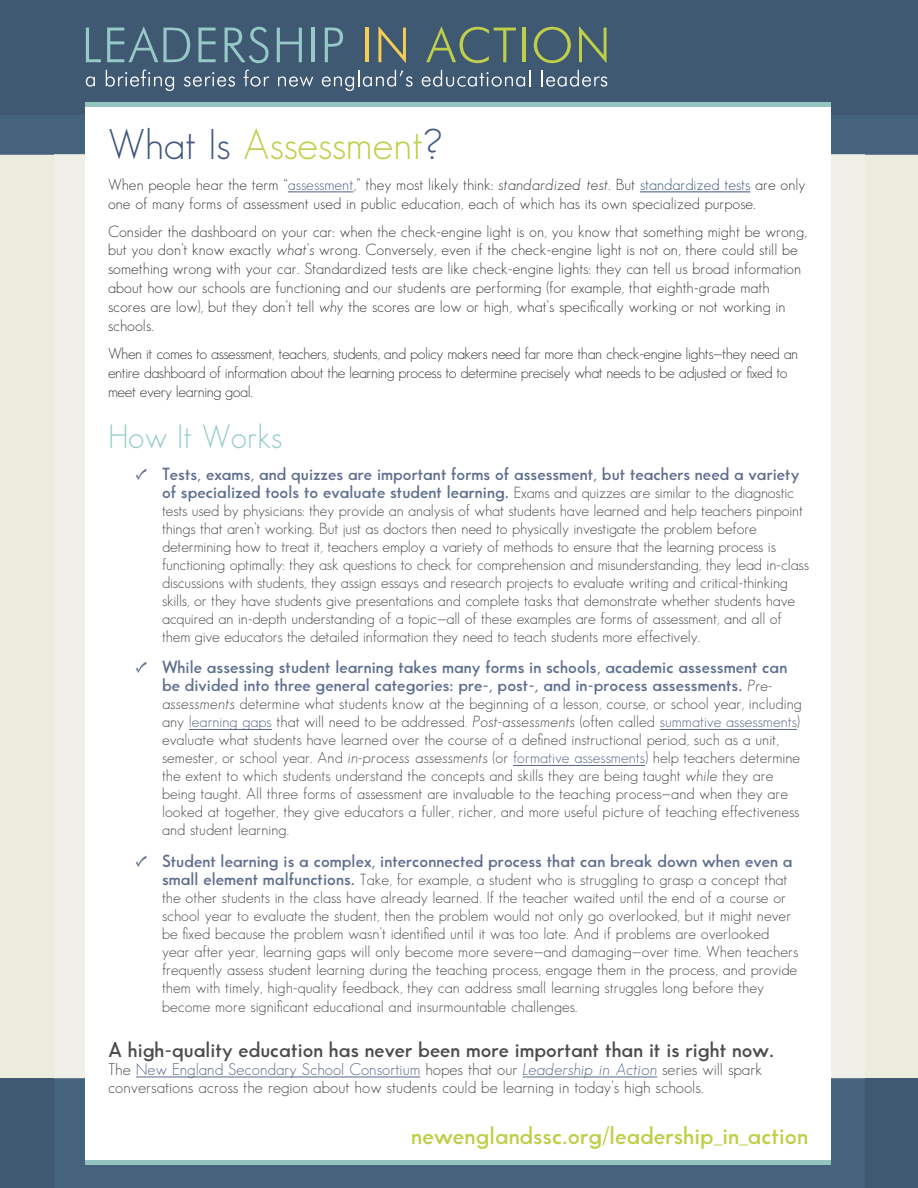
<style>
.page{position:relative;width:918px;height:1188px;background:#fff}
.page>*{position:absolute;margin:0;border:0;box-sizing:border-box;transform-origin:0 0}
.t1{font:42px "Sans Serif FLF";color:#bfcf4a}
.t2{font:33px "Sans Serif FLF";color:#97ceca}
.t3{font:600 24px "Sans Serif FLF";color:#bfcf4a}
.t4{font:600 21px "Sans Serif FLF";color:#4b4c4d}
.t5{font:600 17.25px/18px "Sans Serif FLF";color:#5e6f8f}
.t6{font:16.5px/18px "Sans Serif FLF";color:#4b4c4d}
.t7{font:15.75px/18px "Sans Serif FLF";color:#4b4c4d}
.t8{font:15.75px/18.9px "Sans Serif FLF";color:#3e3e3f}
.t9{font:15.75px/18.9px "Sans Serif FLF";letter-spacing:-.03em;color:#3e3e3f}
.s1{color:#3f577f}
.s2{color:#526288}
.s3{font-style:italic}
.s4{font-weight:400;font-size:15.75px;color:#4b4c4d}
.s5{font-weight:400;font-style:italic;font-size:15.75px;color:#4b4c4d}
.s6{color:#58678c}
.s7{font-weight:600;font-size:17.25px;color:#5e6f8f}
.s8{font-style:italic;color:#58678c}
</style>
<div class="page">
<div style="left:0;top:0;width:918px;height:1113px;background:#ebebde"></div>
<div style="left:0;top:1078px;width:918px;height:110px;background:#45637d"></div>
<div style="left:54px;top:155px;width:811px;height:923px;background:#f0f0e8"></div>
<div style="left:0;top:0;width:918px;height:154px;background:#405973"></div>
<hr style="left:54px;top:154px;width:811px;height:1px;background:#f2f2eb">
<div style="left:86px;top:102px;width:745px;height:1058px;background:#fff"></div>
<div style="left:86px;top:102px;width:745px;height:5px;background:#94c4bf"></div>
<div style="left:86px;top:1160px;width:745px;height:5px;background:#94c4bf"></div>
<svg style="left:86px;top:28px;width:15px;height:34px"></svg>
<svg style="left:107px;top:26px;width:83px;height:36px"></svg>
<svg style="left:198px;top:28px;width:18px;height:34px"></svg>
<svg style="left:225px;top:27px;width:43px;height:36px"></svg>
<svg style="left:277px;top:28px;width:25px;height:34px"></svg>
<hr style="left:312px;top:28px;width:3px;height:34px;background:#96c9c7">
<svg style="left:325px;top:28px;width:18px;height:34px"></svg>
<hr style="left:365px;top:28px;width:4px;height:34px;background:#f5cc54">
<svg style="left:378px;top:26px;width:28px;height:37px"></svg>
<svg style="left:426px;top:26px;width:90px;height:37px"></svg>
<hr style="left:522px;top:28px;width:4px;height:34px;background:#bfcf4a">
<svg style="left:534px;top:27px;width:37px;height:36px"></svg>
<svg style="left:579px;top:26px;width:28px;height:37px"></svg>
<svg style="left:86px;top:76px;width:9px;height:11px"></svg>
<svg style="left:106px;top:70px;width:68px;height:21px"></svg>
<svg style="left:184px;top:72px;width:51px;height:15px"></svg>
<svg style="left:244px;top:70px;width:25px;height:17px"></svg>
<svg style="left:278px;top:76px;width:35px;height:11px"></svg>
<svg style="left:322px;top:70px;width:91px;height:21px"></svg>
<svg style="left:422px;top:70px;width:109px;height:17px"></svg>
<svg style="left:542px;top:70px;width:65px;height:17px"></svg>
<hr style="left:288px;top:192px;width:65px;height:1px;background:#526288">
<hr style="left:640px;top:192px;width:110px;height:1px;background:#3f577f">
<hr style="left:189px;top:729px;width:83px;height:1px;background:#58678c">
<hr style="left:660px;top:729px;width:137px;height:1px;background:#58678c">
<hr style="left:513px;top:765px;width:132px;height:1px;background:#58678c">
<hr style="left:136px;top:1077px;width:284px;height:1px;background:#58678c">
<hr style="left:523px;top:1077px;width:134px;height:1px;background:#58678c">
<p class="t1" style="left:108px;top:121px;width:336px"><span class="s1">What Is</span> Assessment<span class="s1">?</span></p>
<p class="t8" style="left:108px;top:175px;width:699px">When people hear the term “<span class="s2">assessment</span>,” they most likely think: <span class="s3">standardized test</span>. But <span class="s1">standardized tests</span> are only one of many forms of assessment used in public education, each of which has its own specialized purpose.</p>
<p class="t8" style="left:108px;top:222px;width:700px">Consider the dashboard on your car: when the check-engine light is on, you know that something might be wrong, but you don’t know exactly <span class="s3">what’s</span> wrong. Conversely, even if the check-engine light is not on, there could still be something wrong with your car. Standardized tests are like check-engine lights: they can tell us broad information about how our schools are functioning and our students are performing (for example, that eighth-grade math scores are low), but they don’t tell <span class="s3">why</span> the scores are low or high, what’s specifically working or not working in schools.</p>
<p class="t9" style="left:108px;top:344px;width:692px">When it comes to assessment, teachers, students, and policy makers need far more than check-engine lights—they need an entire dashboard of information about the learning process to determine precisely what needs to be adjusted or fixed to meet every learning goal.</p>
<p class="t2" style="left:108px;top:419px;width:176px">How It Works</p>
<p class="t5" style="left:162px;top:465px;width:639px;text-indent:-27px">√ Tests, exams, and quizzes are important forms of assessment, but teachers need a variety of specialized tools to evaluate student learning. <span class="s4">Exams and quizzes are similar to the diagnostic</span></p>
<p class="t7" style="left:162px;top:501px;width:648px">tests used by physicians: they provide an analysis of what students have learned and help teachers pinpoint things that aren’t working. But just as doctors then need to physically investigate the problem before determining how to treat it, teachers employ a variety of methods to ensure that the learning process is functioning optimally: they ask questions to check for comprehension and misunderstanding, they lead in-class discussions with students, they assign essays and research projects to evaluate writing and critical-thinking skills, or they have students give presentations and complete tasks that demonstrate whether students have acquired an in-depth understanding of a topic—all of these examples are forms of assessment, and all of them give educators the detailed information they need to teach students more effectively.</p>
<p class="t5" style="left:162px;top:658px;width:627px;text-indent:-27px">√ While assessing student learning takes many forms in schools, academic assessment can be divided into three general categories: pre-, post-, and in-process assessments. <span class="s5">Pre-</span></p>
<p class="t7" style="left:162px;top:695px;width:641px"><span class="s3">assessments</span> determine what students know at the beginning of a lesson, course, or school year, including any <span class="s6">learning gaps</span> that will need to be addressed. <span class="s3">Post-assessments</span> (often called <span class="s6">summative assessments</span>) evaluate what students have learned over the course of a defined instructional period, such as a unit, semester, or school year. And <span class="s3">in-process assessments</span> (or <span class="s6">formative assessments</span>) help teachers determine the extent to which students understand the concepts and skills they are being taught <span class="s3">while</span> they are being taught. All three forms of assessment are invaluable to the teaching process—and when they are looked at together, they give educators a fuller, richer, and more useful picture of teaching effectiveness and student learning.</p>
<p class="t5" style="left:135px;top:852px;width:659px">√ Student learning is a complex, interconnected process that can break down when even a</p>
<p class="t7" style="left:162px;top:870px;width:638px"><span class="s7">small element malfunctions.</span> Take, for example, a student who is struggling to grasp a concept that the other students in the class have already learned. If the teacher waited until the end of a course or school year to evaluate the student, then the problem would not only go overlooked, but it might never be fixed because the problem wasn’t identified until it was too late. And if problems are overlooked year after year, learning gaps will only become more severe—and damaging—over time. When teachers frequently assess student learning during the teaching process, engage them in the process, and provide them with timely, high-quality feedback, they can address small learning struggles long before they become more significant educational and insurmountable challenges.</p>
<p class="t4" style="left:108px;top:1038px;width:668px">A high-quality education has never been more important than it is right now.</p>
<p class="t6" style="left:108px;top:1060px;width:656px">The <span class="s6">New England Secondary School Consortium</span> hopes that our <span class="s8">Leadership in Action</span> series will spark conversations across the region about how students could be learning in today’s high schools.</p>
<p class="t3" style="left:411px;top:1122px;width:398px">newenglandssc.org/leadership_in_action</p>
</div>
